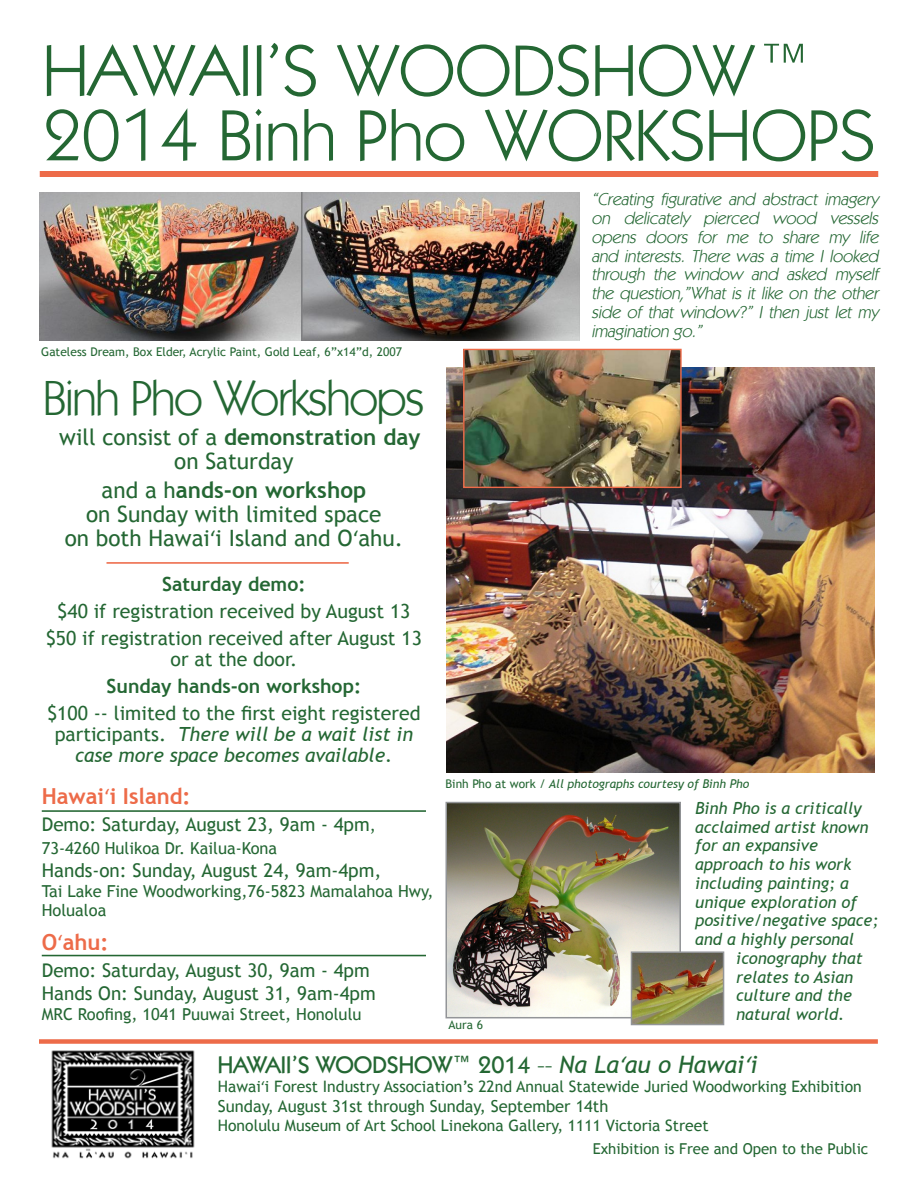
<style>
.page{position:relative;width:918px;height:1188px;background:#fff}
.page>*{position:absolute;margin:0;border:0;box-sizing:border-box;transform-origin:0 0}
.t1{font:72.9px "Kabel IT Cby BT";color:#246733}
.t2{font:49.5px "Kabel IT Cby BT";letter-spacing:-.025em;color:#246733}
.t3{font:500 24px "Kabel IT Cby BT";color:#246733}
.t4{font:22.5px/24px "Trebuchet MS";color:#246733;text-align:center}
.t5{font:700 22.5px "Trebuchet MS";color:#246733}
.t6{font:700 22.05px "Trebuchet MS";color:#ed6b49}
.t7{font:italic 19.5px/21px "Trebuchet MS";color:#246733;text-align:center}
.t8{font:19.5px/21px "Trebuchet MS";color:#246733;text-align:center}
.t9{font:700 19.5px "Trebuchet MS";color:#246733}
.t10{font:18.9px "Trebuchet MS";color:#246733}
.t11{font:italic 17.25px/18.8px "Kabel IT Cby BT";color:#246733}
.t12{font:italic 16.5px "Trebuchet MS";color:#246733}
.t13{font:16.5px/19.8px "Trebuchet MS";color:#246733}
.t14{font:15.75px "Trebuchet MS";color:#246733}
.t15{font:15px "Trebuchet MS";color:#246733}
.t16{font:12px "Trebuchet MS";color:#246733}
.t17{font:italic 12px "Trebuchet MS";color:#246733}
.s1{font-weight:700}
.s2{font-weight:400}
.s3{font-family:"Calibri"}
.s4{font-style:normal}
.s5{font-family:"Calibri";font-weight:400}
.s6{font-size:16.5px}
.s7{font-family:"Trebuchet MS";font-weight:400;font-style:italic}
.s8{font-family:"Calibri";font-weight:400;font-style:italic}
</style>
<div class="page">
<hr style="left:42px;top:810px;width:384px;height:2px;background:#246733">
<hr style="left:42px;top:955px;width:384px;height:1px;background:#246733">
<div style="left:39px;top:1039px;width:839px;height:5px;background:#ed6b49"></div>
<img style="left:51px;top:1050px;width:144px;height:109px">
<div style="left:40px;top:171px;width:838px;height:6px;background:#ed6b49"></div>
<hr style="left:106px;top:562px;width:243px;height:2px;background:#ed6b49">
<img style="left:446px;top:367px;width:429px;height:406px">
<img style="left:40px;top:192px;width:540px;height:149px">
<img style="left:465px;top:351px;width:215px;height:135px">
<div style="left:463px;top:349px;width:219px;height:139px;border:1px solid #ed6b49"></div>
<img style="left:449px;top:805px;width:229px;height:210px">
<div style="left:446px;top:802px;width:235px;height:216px;border:2px solid #939598"></div>
<img style="left:634px;top:954px;width:87px;height:68px">
<div style="left:631px;top:951px;width:93px;height:74px;border:2px solid #939598"></div>
<p class="t1" style="left:43px;top:25px;width:774px">HAWAII’S WOODSHOW™</p>
<p class="t1" style="left:43px;top:90px;width:834px">2014 Binh Pho WORKSHOPS</p>
<p class="t16" style="left:41px;top:344px;width:362px">Gateless Dream, Box Elder, Acrylic Paint, Gold Leaf, 6”x14”d, 2007</p>
<p class="t2" style="left:43px;top:368px;width:383px">Binh Pho Workshops</p>
<p class="t4" style="left:59px;top:425px;width:363px">will consist of a <span class="s1">demonstration day </span>on Saturday</p>
<p class="t5" style="left:102px;top:476px;width:266px"><span class="s2">and a h</span>ands-on workshop</p>
<p class="t4" style="left:86px;top:502px;width:297px">on Sunday with limited space</p>
<p class="t4" style="left:65px;top:526px;width:340px">on both Hawai<span class="s3">ʻ</span>i Island and O<span class="s3">ʻ</span>ahu.</p>
<p class="t9" style="left:162px;top:572px;width:145px">Saturday demo:</p>
<p class="t8" style="left:57px;top:601px;width:355px">$40 if registration received by August 13</p>
<p class="t8" style="left:46px;top:628px;width:378px">$50 if registration received after August 13 or at the door.</p>
<p class="t9" style="left:107px;top:674px;width:256px">Sunday hands-on workshop:</p>
<p class="t7" style="left:47px;top:703px;width:375px"><span class="s4">$100 -- limited to the first eight registered participants.</span> There will be a wait list in case more space becomes available.</p>
<p class="t6" style="left:42px;top:782px;width:150px">Hawai<span class="s5">ʻ</span>i Island:</p>
<p class="t10" style="left:42px;top:813px;width:336px">Demo: Saturday, August 23, 9am - 4pm<span class="s6">,</span></p>
<p class="t13" style="left:42px;top:838px;width:237px">73-4260 Hulikoa Dr. Kailua-Kona</p>
<p class="t10" style="left:42px;top:858px;width:341px">Hands-on: Sunday, August 24, 9am-4pm,</p>
<p class="t13" style="left:42px;top:881px;width:393px">Tai Lake Fine Woodworking,76-5823 Mamalahoa Hwy,<br>Holualoa</p>
<p class="t6" style="left:42px;top:928px;width:68px">O<span class="s5">ʻ</span>ahu:</p>
<p class="t10" style="left:42px;top:959px;width:330px">Demo: Saturday, August 30, 9am - 4pm</p>
<p class="t10" style="left:42px;top:981px;width:336px">Hands On: Sunday, August 31, 9am-4pm</p>
<p class="t13" style="left:42px;top:1004px;width:321px">MRC Roofing, 1041 Puuwai Street, Honolulu</p>
<p class="t11" style="left:591px;top:190px;width:292px">“Creating fig urative and abstract imagery on delicately pierced wood vessels opens doors for me to share my life and interests. There was a time I looked through the window and asked myself the question, ”What is it like on the other side of that window?” I then just let my imagination go.”</p>
<p class="t17" style="left:445px;top:777px;width:305px"><span class="s4">Binh Pho at work /</span> All photographs courtesy of Binh Pho</p>
<p class="t16" style="left:448px;top:1017px;width:36px">Aura 6</p>
<p class="t12" style="left:695px;top:798px;width:168px">Binh Pho is a critically</p>
<p class="t12" style="left:695px;top:817px;width:175px">acclaimed artist known</p>
<p class="t12" style="left:695px;top:835px;width:124px">for an expansive</p>
<p class="t12" style="left:695px;top:854px;width:158px">approach to his work</p>
<p class="t12" style="left:695px;top:873px;width:155px">including painting; a</p>
<p class="t12" style="left:695px;top:892px;width:163px">unique exploration of</p>
<p class="t12" style="left:695px;top:910px;width:185px">positive/negative space;</p>
<p class="t12" style="left:695px;top:929px;width:160px">and a highly personal</p>
<p class="t12" style="left:736px;top:948px;width:128px">iconography that</p>
<p class="t12" style="left:736px;top:967px;width:118px">relates to Asian</p>
<p class="t12" style="left:736px;top:985px;width:117px">culture and the</p>
<p class="t12" style="left:736px;top:1004px;width:110px">natural world.</p>
<p class="t3" style="left:218px;top:1050px;width:541px">HAWAII’S WOODSHOW™ 2014 <span class="s2">--</span> <span class="s7">Na La</span><span class="s8">ʻ</span><span class="s7">au o Hawai</span><span class="s8">ʻ</span><span class="s7">i</span></p>
<p class="t14" style="left:218px;top:1077px;width:645px">Hawai<span class="s3">ʻ</span>i Forest Industry Association’s 22nd Annual Statewide Juried Woodworking Exhibition</p>
<p class="t13" style="left:218px;top:1096px;width:392px">Sunday, August 31st through Sunday, September 14th</p>
<p class="t14" style="left:218px;top:1116px;width:492px">Honolulu Museum of Art School Linekona Gallery, 1111 Victoria Street</p>
<p class="t15" style="left:593px;top:1139px;width:277px">Exhibition is Free and Open to the Public</p>
</div>
